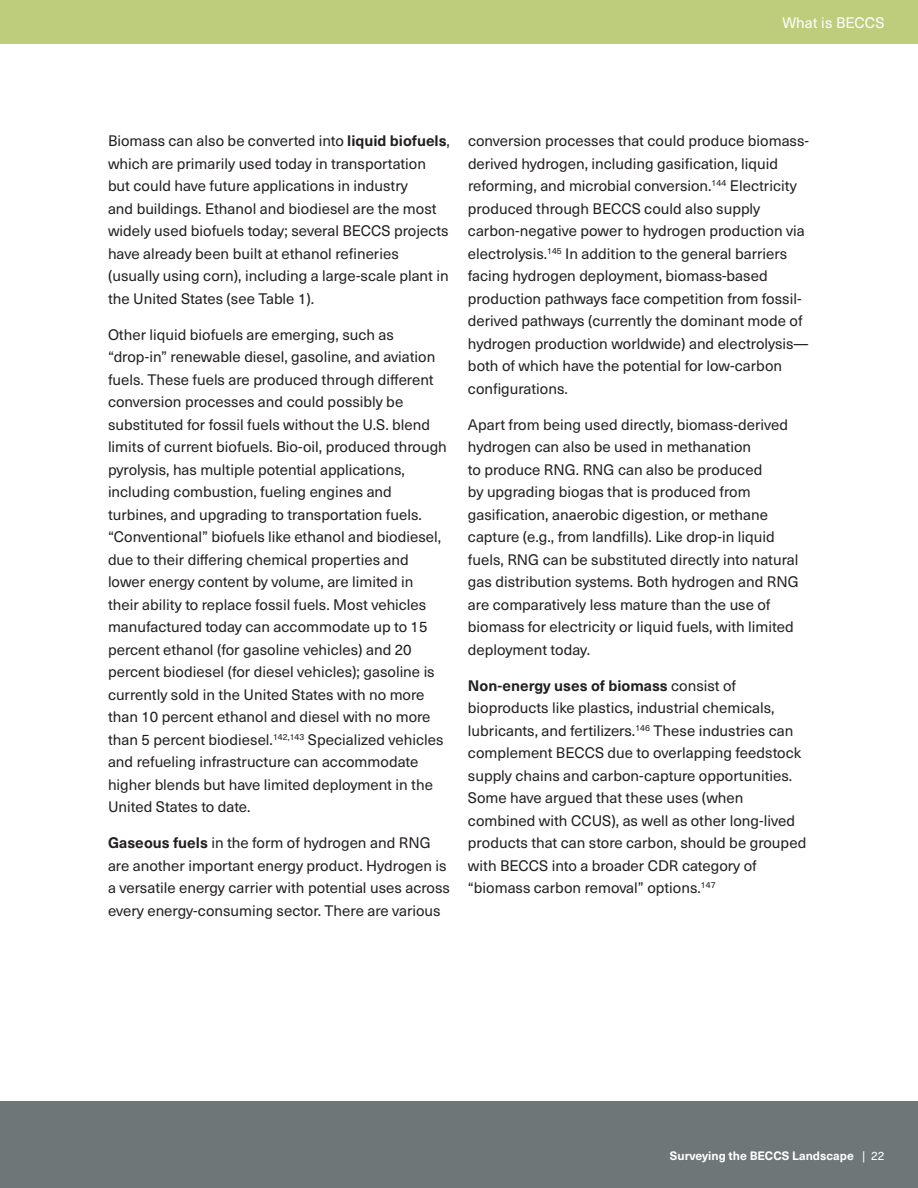
<style>
.page{position:relative;width:918px;height:1188px;background:#fff}
.page>*{position:absolute;margin:0;border:0;box-sizing:border-box;transform-origin:0 0}
.body{font:15px/22.5px "Neue Haas Unica W1 G";color:#231f20}
.t1{font:15px "Neue Haas Unica W1 G";letter-spacing:.005em;color:#fff}
.t2{font:700 12px "Neue Haas Unica W1 G";color:#fff}
.s1{font-weight:700}
.s2{font-weight:400}
</style>
<div class="page">
<div style="left:0;top:1102px;width:918px;height:86px;background:#6f7677"></div>
<div style="left:0;top:0;width:918px;height:44px;background:#becd7c"></div>
<p class="t1" style="left:782px;top:12px;width:104px">What is BECCS</p>
<p class="body" style="left:108px;top:129px;width:344px">Biomass can also be converted into <span class="s1">liquid biofuels</span>, which are primarily used today in transportation but could have future applications in industry<br>and buildings. Ethanol and biodiesel are the most widely used biofuels today; several BECCS projects have already been built at ethanol refineries (usually using corn), including a large-scale plant in the United States (see Table 1).</p>
<p class="body" style="left:108px;top:323px;width:340px">Other liquid biofuels are emerging, such as “drop-in” renewable diesel, gasoline, and aviation fuels. These fuels are produced through different conversion processes and could possibly be substituted for fossil fuels without the U.S. blend limits of current biofuels. Bio-oil, produced through pyrolysis, has multiple potential applications, including combustion, fueling engines and turbines, and upgrading to transportation fuels. “Conventional” biofuels like ethanol and biodiesel, due to their differing chemical properties and lower energy content by volume, are limited in their ability to replace fossil fuels. Most vehicles manufactured today can accommodate up to 15 percent ethanol (for gasoline vehicles) and 20 percent biodiesel (for diesel vehicles); gasoline is currently sold in the United States with no more than 10 percent ethanol and diesel with no more than 5 percent biodiesel.<sup>142,143</sup> Specialized vehicles and refueling infrastructure can accommodate higher blends but have limited deployment in the United States to date.</p>
<p class="body" style="left:108px;top:831px;width:343px"><span class="s1">Gaseous fuels</span> in the form of hydrogen and RNG are another important energy product. Hydrogen is a versatile energy carrier with potential uses across every energy-consuming sector. There are various</p>
<p class="body" style="left:468px;top:129px;width:342px">conversion processes that could produce biomass&shy;derived hydrogen, including gasification, liquid reforming, and microbial conversion.<sup>144</sup> Electricity produced through BECCS could also supply carbon-negative power to hydrogen production via electrolysis.<sup>145</sup> In addition to the general barriers facing hydrogen deployment, biomass-based production pathways face competition from fossil&shy;derived pathways (currently the dominant mode of hydrogen production worldwide) and electrolysis— both of which have the potential for low-carbon configurations.</p>
<p class="body" style="left:468px;top:413px;width:332px">Apart from being used directly, biomass-derived hydrogen can also be used in methanation<br>to produce RNG. RNG can also be produced<br>by upgrading biogas that is produced from gasification, anaerobic digestion, or methane capture (e.g., from landfills). Like drop-in liquid fuels, RNG can be substituted directly into natural gas distribution systems. Both hydrogen and RNG are comparatively less mature than the use of biomass for electricity or liquid fuels, with limited deployment today.</p>
<p class="body" style="left:468px;top:674px;width:340px"><span class="s1">Non-energy uses of biomass</span> consist of bioproducts like plastics, industrial chemicals, lubricants, and fertilizers.<sup>146</sup> These industries can complement BECCS due to overlapping feedstock supply chains and carbon-capture opportunities.<br>Some have argued that these uses (when combined with CCUS), as well as other long-lived products that can store carbon, should be grouped with BECCS into a broader CDR category of “biomass carbon removal” options.<sup>147</sup></p>
<p class="t2" style="left:670px;top:1147px;width:216px">Surveying the BECCS Landscape <span class="s2">| 22</span></p>
</div>
